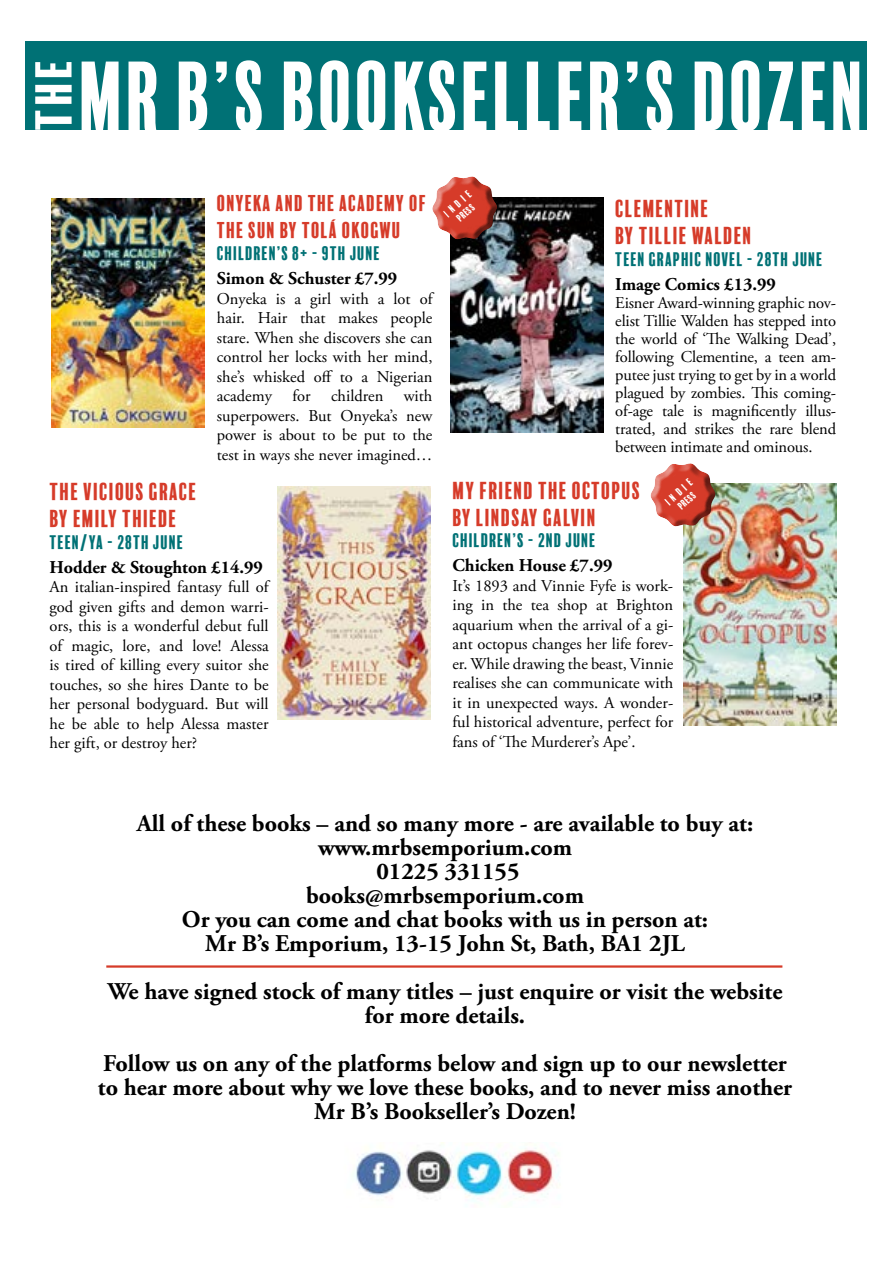
<style>
.page{position:relative;width:893px;height:1263px;background:#fff}
.page>*{position:absolute;margin:0;border:0;box-sizing:border-box;transform-origin:0 0}
.t1{font:90px "Balboa Plus Fill";letter-spacing:-.02em;color:#fff;scale:.94 1}
.t2{font:47.25px "Balboa Plus Fill";color:#fff;scale:1.18 1}
.t3{font:700 24px/24px "Adobe Garamond Pro";color:#000;text-align:center}
.t4{font:22.5px/27px "Balboa Plus Fill";color:#d63b29}
.t5{font:21px/27px "Balboa Plus Fill";color:#d63b29}
.t6{font:18px "Balboa Plus Fill";color:#007175}
.t7{font:700 18px "Adobe Garamond Pro";color:#000}
.t8{font:16.5px/19.5px "Adobe Garamond Pro";color:#000;text-align:justify}
.t9{font:10.5px "Balboa Plus Fill";color:#fff}
.t10{font:9.75px "Balboa Plus Fill";color:#fff}
</style>
<div class="page">
<img style="left:278px;top:487px;width:153px;height:232px">
<img style="left:51px;top:198px;width:153px;height:230px">
<img style="left:683px;top:483px;width:153px;height:242px">
<img style="left:450px;top:198px;width:154px;height:234px">
<svg style="left:432px;top:176px;width:84px;height:83px"></svg>
<img style="left:650px;top:463px;width:85px;height:82px">
<div style="left:26px;top:41px;width:841px;height:88px;background:#007175"></div>
<img style="left:354px;top:1142px;width:205px;height:60px">
<hr style="left:106px;top:965px;width:676px;height:3px;background:#d63b29">
<h2 class="t2" style="left:27px;top:131px;width:64px;rotate:-90deg">THE</h2>
<h1 class="t1" style="left:79px;top:46px;width:841px">MR B’S BOOKSELLER’S DOZEN</h1>
<p class="t5" style="left:217px;top:190px;width:212px">ONYEKA AND THE ACADEMY OF<br>THE SUN BY TOLÁ OKOGWU</p>
<p class="t6" style="left:217px;top:243px;width:165px">CHILDREN’S 8+ - 9TH JUNE</p>
<p class="t7" style="left:217px;top:268px;width:182px">Simon &amp; Schuster £7.99</p>
<p class="t8" style="left:217px;top:289px;width:217px">Onyeka is a girl with a lot of hair. Hair that makes people stare. When she discovers she can control her locks with her mind, she’s whisked off to a Nigerian academy for children with superpowers. But Onyeka’s new power is about to be put to the test in ways she never imagined…</p>
<h3 class="t4" style="left:50px;top:478px;width:149px">THE VICIOUS GRACE<br>BY EMILY THIEDE</h3>
<p class="t6" style="left:50px;top:532px;width:136px">TEEN/YA - 28TH JUNE</p>
<p class="t7" style="left:50px;top:556px;width:215px">Hodder &amp; Stoughton £14.99</p>
<p class="t8" style="left:50px;top:578px;width:221px">An italian-inspired fantasy full of god given gifts and demon warri&shy;ors, this is a wonderful debut full of magic, lore, and love! Alessa is tired of killing every suitor she touches, so she hires Dante to be her personal bodyguard. But will he be able to help Alessa master her gift, or destroy her?</p>
<p class="t9" style="left:442px;top:210px;width:35px;rotate:-42deg">INDIE</p>
<h3 class="t4" style="left:615px;top:195px;width:139px">CLEMENTINE<br>BY TILLIE WALDEN</h3>
<p class="t6" style="left:615px;top:249px;width:209px">TEEN GRAPHIC NOVEL - 28TH JUNE</p>
<p class="t7" style="left:615px;top:273px;width:162px">Image Comics £13.99</p>
<p class="t8" style="left:615px;top:294px;width:222px;line-height:18px">Eisner Award-winning graphic nov&shy;elist Tillie Walden has stepped into the world of ‘The Walking Dead’, following Clementine, a teen am&shy;putee just trying to get by in a world plagued by zombies. This coming&shy;of-age tale is magnificently illus&shy;trated, and strikes the rare blend between intimate and ominous.</p>
<h3 class="t4" style="left:452px;top:477px;width:190px">MY FRIEND THE OCTOPUS<br>BY LINDSAY GALVIN</h3>
<p class="t6" style="left:452px;top:530px;width:145px">CHILDREN’S - 2ND JUNE</p>
<p class="t7" style="left:452px;top:555px;width:161px">Chicken House £7.99</p>
<p class="t8" style="left:452px;top:576px;width:222px">It’s 1893 and Vinnie Fyfe is work&shy;ing in the tea shop at Brighton aquarium when the arrival of a gi&shy;ant octopus changes her life forev&shy;er. While drawing the beast, Vinnie realises she can communicate with it in unexpected ways. A wonder&shy;ful historical adventure, perfect for fans of ‘The Murderer’s Ape’.</p>
<p class="t10" style="left:454px;top:215px;width:22px;rotate:-42deg">PRESS</p>
<p class="t9" style="left:663px;top:498px;width:35px;rotate:-42deg">INDIE</p>
<p class="t10" style="left:676px;top:503px;width:22px;rotate:-42deg">PRESS</p>
<h3 class="t3" style="left:137px;top:812px;width:618px">All of these books – and so many more - are available to buy at: www.mrbsemporium.com<br>01225 331155<br>books@mrbsemporium.com<br>Or you can come and chat books with us in person at:<br>Mr B’s Emporium, 13-15 John St, Bath, BA1 2JL</h3>
<h3 class="t3" style="left:108px;top:980px;width:676px">We have signed stock of many titles – just enquire or visit the website for more details.</h3>
<h3 class="t3" style="left:98px;top:1052px;width:696px">Follow us on any of the platforms below and sign up to our newsletter to hear more about why we love these books, and to never miss another<br>Mr B’s Bookseller’s Dozen!</h3>
</div>
